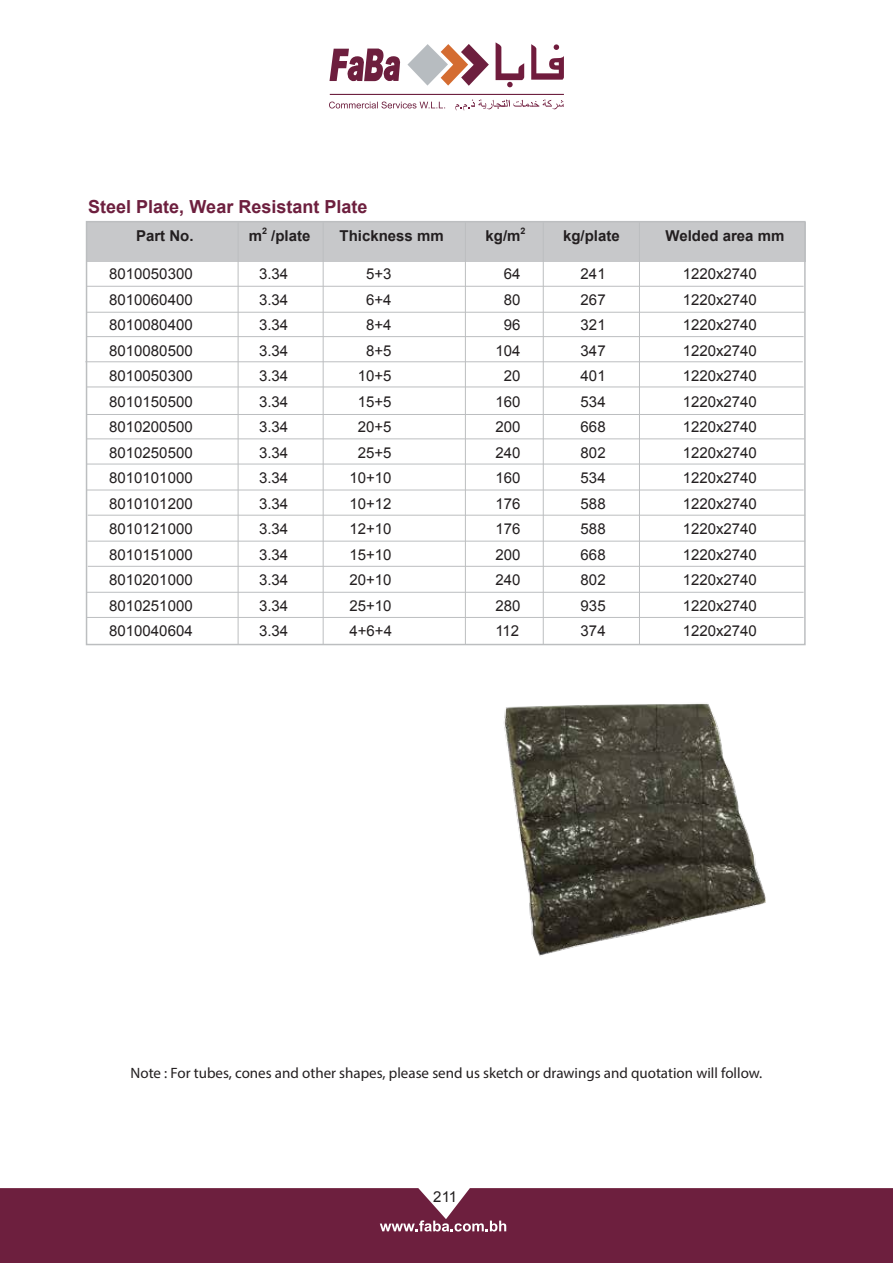
<style>
.page{position:relative;width:893px;height:1263px;background:#fff}
.page>*{position:absolute;margin:0;border:0;box-sizing:border-box;transform-origin:0 0}
.t1{font:700 18px "Arial";color:#6d1f3e}
.t2{font:15px "Arial";color:#231f20}
.t3{font:15px "Myriad Pro";color:#231f20}
.t4{font:700 15px "Arial";color:#231f20}
.t5{font:700 9px "Arial";color:#231f20}
</style>
<div class="page">
<div style="left:86px;top:222px;width:719px;height:40px;background:#c7c8ca"></div>
<hr style="left:465px;top:222px;width:1px;height:423px;background:#bcbec0">
<hr style="left:543px;top:222px;width:1px;height:423px;background:#bcbec0">
<hr style="left:639px;top:222px;width:1px;height:423px;background:#bcbec0">
<hr style="left:86px;top:286px;width:718px;height:1px;background:#bcbec0">
<hr style="left:87px;top:312px;width:717px;height:1px;background:#bcbec0">
<hr style="left:86px;top:336px;width:718px;height:1px;background:#bcbec0">
<hr style="left:85px;top:361px;width:718px;height:1px;background:#bcbec0">
<hr style="left:86px;top:387px;width:718px;height:1px;background:#bcbec0">
<hr style="left:86px;top:414px;width:718px;height:1px;background:#bcbec0">
<hr style="left:87px;top:438px;width:717px;height:1px;background:#bcbec0">
<hr style="left:87px;top:464px;width:717px;height:1px;background:#bcbec0">
<hr style="left:86px;top:490px;width:718px;height:1px;background:#bcbec0">
<hr style="left:88px;top:515px;width:717px;height:1px;background:#bcbec0">
<hr style="left:88px;top:541px;width:717px;height:1px;background:#bcbec0">
<hr style="left:88px;top:566px;width:717px;height:1px;background:#bcbec0">
<hr style="left:86px;top:592px;width:718px;height:1px;background:#bcbec0">
<hr style="left:86px;top:617px;width:718px;height:1px;background:#bcbec0">
<hr style="left:238px;top:222px;width:1px;height:423px;background:#bcbec0">
<hr style="left:323px;top:222px;width:1px;height:423px;background:#bcbec0">
<img style="left:503px;top:703px;width:263px;height:253px">
<div style="left:86px;top:221px;width:720px;height:424px;border:2px solid #bcbec0"></div>
<div style="left:0;top:1188px;width:893px;height:75px;background:#6d1f3e"></div>
<svg style="left:380px;top:1220px;width:126px;height:11px"></svg>
<hr style="left:330px;top:94px;width:234px;height:1px;background:#6d1f3e">
<svg style="left:329px;top:102px;width:116px;height:6px"></svg>
<svg style="left:455px;top:99px;width:109px;height:12px"></svg>
<svg style="left:407px;top:44px;width:82px;height:42px"></svg>
<svg style="left:329px;top:49px;width:72px;height:33px"></svg>
<svg style="left:531px;top:44px;width:33px;height:36px"></svg>
<svg style="left:496px;top:42px;width:28px;height:45px"></svg>
<p class="t1" style="left:88px;top:194px;width:281px">Steel Plate, Wear Resistant Plate</p>
<p class="t5" style="left:262px;top:225px;width:7px">2</p>
<p class="t4" style="left:271px;top:226px;width:41px">/plate</p>
<p class="t4" style="left:340px;top:226px;width:106px">Thickness mm</p>
<p class="t4" style="left:486px;top:226px;width:37px">kg/m</p>
<p class="t5" style="left:520px;top:225px;width:7px">2</p>
<p class="t4" style="left:563px;top:226px;width:58px">kg/plate</p>
<p class="t4" style="left:666px;top:226px;width:120px">Welded area mm</p>
<p class="t4" style="left:136px;top:226px;width:59px">Part No.</p>
<p class="t4" style="left:249px;top:226px;width:15px">m</p>
<p class="t2" style="left:109px;top:264px;width:85px">8010050300</p>
<p class="t2" style="left:259px;top:264px;width:31px">3.34</p>
<p class="t2" style="left:366px;top:264px;width:27px">5+3</p>
<p class="t2" style="left:504px;top:264px;width:18px">64</p>
<p class="t2" style="left:581px;top:264px;width:27px">241</p>
<p class="t2" style="left:683px;top:264px;width:76px">1220x2740</p>
<p class="t2" style="left:109px;top:290px;width:85px">8010060400</p>
<p class="t2" style="left:259px;top:290px;width:31px">3.34</p>
<p class="t2" style="left:366px;top:290px;width:27px">6+4</p>
<p class="t2" style="left:504px;top:290px;width:18px">80</p>
<p class="t2" style="left:581px;top:290px;width:27px">267</p>
<p class="t2" style="left:683px;top:290px;width:76px">1220x2740</p>
<p class="t2" style="left:109px;top:315px;width:85px">8010080400</p>
<p class="t2" style="left:259px;top:315px;width:31px">3.34</p>
<p class="t2" style="left:366px;top:315px;width:27px">8+4</p>
<p class="t2" style="left:504px;top:315px;width:18px">96</p>
<p class="t2" style="left:581px;top:315px;width:27px">321</p>
<p class="t2" style="left:683px;top:315px;width:76px">1220x2740</p>
<p class="t2" style="left:109px;top:341px;width:85px">8010080500</p>
<p class="t2" style="left:259px;top:341px;width:31px">3.34</p>
<p class="t2" style="left:366px;top:341px;width:27px">8+5</p>
<p class="t2" style="left:495px;top:341px;width:27px">104</p>
<p class="t2" style="left:581px;top:341px;width:27px">347</p>
<p class="t2" style="left:683px;top:341px;width:76px">1220x2740</p>
<p class="t2" style="left:109px;top:366px;width:85px">8010050300</p>
<p class="t2" style="left:259px;top:366px;width:31px">3.34</p>
<p class="t2" style="left:358px;top:366px;width:35px">10+5</p>
<p class="t2" style="left:504px;top:366px;width:18px">20</p>
<p class="t2" style="left:581px;top:366px;width:27px">401</p>
<p class="t2" style="left:683px;top:366px;width:76px">1220x2740</p>
<p class="t2" style="left:109px;top:392px;width:85px">8010150500</p>
<p class="t2" style="left:259px;top:392px;width:31px">3.34</p>
<p class="t2" style="left:358px;top:392px;width:35px">15+5</p>
<p class="t2" style="left:495px;top:392px;width:27px">160</p>
<p class="t2" style="left:581px;top:392px;width:27px">534</p>
<p class="t2" style="left:683px;top:392px;width:76px">1220x2740</p>
<p class="t2" style="left:109px;top:417px;width:85px">8010200500</p>
<p class="t2" style="left:259px;top:417px;width:31px">3.34</p>
<p class="t2" style="left:358px;top:417px;width:35px">20+5</p>
<p class="t2" style="left:495px;top:417px;width:27px">200</p>
<p class="t2" style="left:581px;top:417px;width:27px">668</p>
<p class="t2" style="left:683px;top:417px;width:76px">1220x2740</p>
<p class="t2" style="left:109px;top:443px;width:85px">8010250500</p>
<p class="t2" style="left:259px;top:443px;width:31px">3.34</p>
<p class="t2" style="left:358px;top:443px;width:35px">25+5</p>
<p class="t2" style="left:495px;top:443px;width:27px">240</p>
<p class="t2" style="left:581px;top:443px;width:27px">802</p>
<p class="t2" style="left:683px;top:443px;width:76px">1220x2740</p>
<p class="t2" style="left:109px;top:468px;width:85px">8010101000</p>
<p class="t2" style="left:259px;top:468px;width:31px">3.34</p>
<p class="t2" style="left:349px;top:468px;width:44px">10+10</p>
<p class="t2" style="left:495px;top:468px;width:27px">160</p>
<p class="t2" style="left:581px;top:468px;width:27px">534</p>
<p class="t2" style="left:683px;top:468px;width:76px">1220x2740</p>
<p class="t2" style="left:109px;top:494px;width:85px">8010101200</p>
<p class="t2" style="left:259px;top:494px;width:31px">3.34</p>
<p class="t2" style="left:349px;top:494px;width:44px">10+12</p>
<p class="t2" style="left:495px;top:494px;width:27px">176</p>
<p class="t2" style="left:581px;top:494px;width:27px">588</p>
<p class="t2" style="left:683px;top:494px;width:76px">1220x2740</p>
<p class="t2" style="left:109px;top:519px;width:85px">8010121000</p>
<p class="t2" style="left:259px;top:519px;width:31px">3.34</p>
<p class="t2" style="left:349px;top:519px;width:44px">12+10</p>
<p class="t2" style="left:495px;top:519px;width:27px">176</p>
<p class="t2" style="left:581px;top:519px;width:27px">588</p>
<p class="t2" style="left:683px;top:519px;width:76px">1220x2740</p>
<p class="t2" style="left:109px;top:545px;width:85px">8010151000</p>
<p class="t2" style="left:259px;top:545px;width:31px">3.34</p>
<p class="t2" style="left:349px;top:545px;width:44px">15+10</p>
<p class="t2" style="left:495px;top:545px;width:27px">200</p>
<p class="t2" style="left:581px;top:545px;width:27px">668</p>
<p class="t2" style="left:683px;top:545px;width:76px">1220x2740</p>
<p class="t2" style="left:109px;top:570px;width:85px">8010201000</p>
<p class="t2" style="left:259px;top:570px;width:31px">3.34</p>
<p class="t2" style="left:349px;top:570px;width:44px">20+10</p>
<p class="t2" style="left:495px;top:570px;width:27px">240</p>
<p class="t2" style="left:581px;top:570px;width:27px">802</p>
<p class="t2" style="left:683px;top:570px;width:76px">1220x2740</p>
<p class="t2" style="left:109px;top:596px;width:85px">8010251000</p>
<p class="t2" style="left:259px;top:596px;width:31px">3.34</p>
<p class="t2" style="left:349px;top:596px;width:44px">25+10</p>
<p class="t2" style="left:495px;top:596px;width:27px">280</p>
<p class="t2" style="left:581px;top:596px;width:27px">935</p>
<p class="t2" style="left:683px;top:596px;width:76px">1220x2740</p>
<p class="t2" style="left:109px;top:621px;width:85px">8010040604</p>
<p class="t2" style="left:259px;top:621px;width:31px">3.34</p>
<p class="t2" style="left:349px;top:621px;width:44px">4+6+4</p>
<p class="t2" style="left:495px;top:621px;width:25px">112</p>
<p class="t2" style="left:581px;top:621px;width:27px">374</p>
<p class="t2" style="left:683px;top:621px;width:76px">1220x2740</p>
<p class="t3" style="left:131px;top:1063px;width:633px">Note : For tubes, cones and other shapes, please send us sketch or drawings and quotation will follow.</p>
<p class="t2" style="left:433px;top:1187px;width:25px">211</p>
</div>
